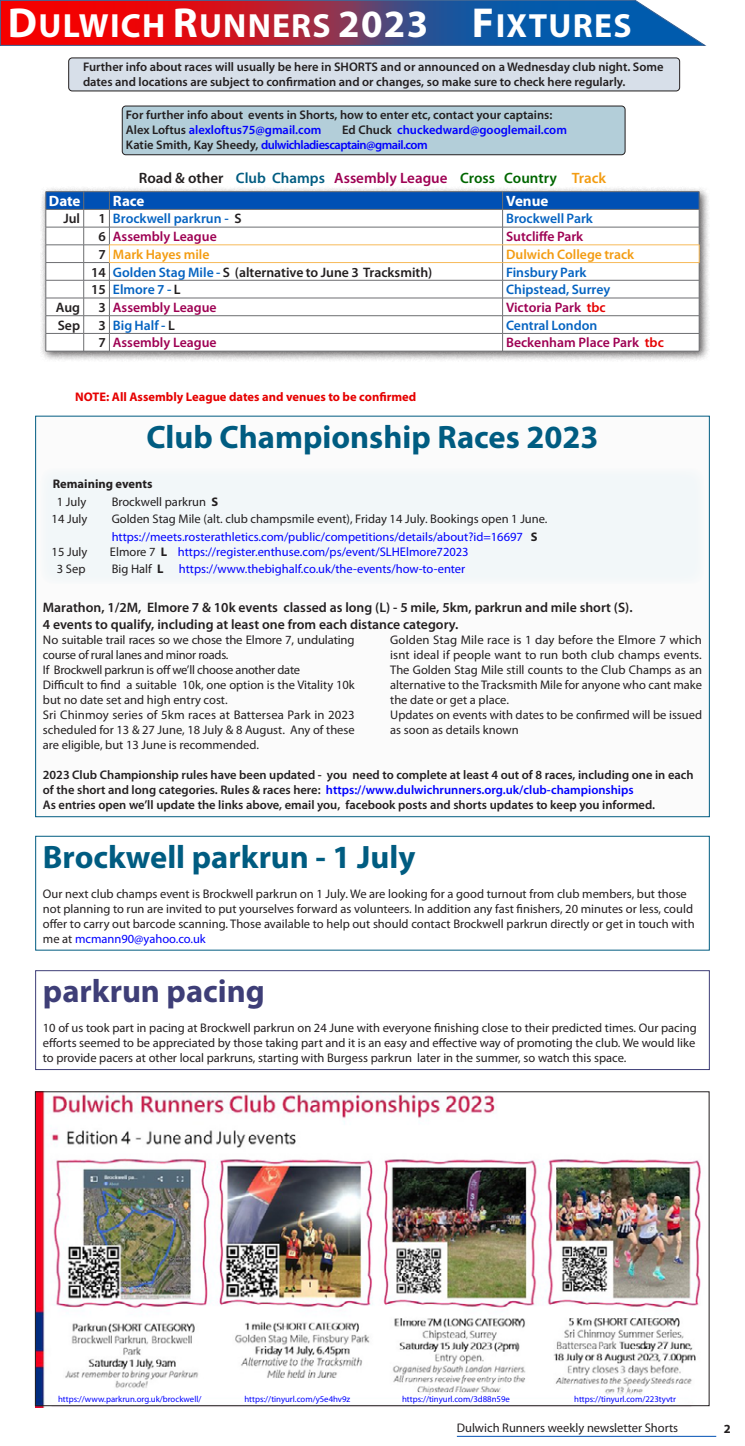
<style>
.page{position:relative;width:745px;height:1446px;background:#fff}
.page>*{position:absolute;margin:0;border:0;box-sizing:border-box;transform-origin:0 0}
.t1{font:700 33.62px "Myriad Pro";letter-spacing:.035em;color:#fff}
.t2{font:700 32.5px "Myriad Pro";color:#005c81}
.t3{font:700 32.5px "Myriad Pro";color:#3e3e77}
.t4{font:600 15px "Myriad Pro";color:#9e0153}
.t5{font:700 15px "Myriad Pro";color:#fff}
.t6{font:600 13.75px/17.5px "Myriad Pro";color:#231f20}
.t7{font:600 13.75px "Myriad Pro";color:#0563c1}
.t8{font:600 13.75px "Myriad Pro";color:#9e0153}
.t9{font:600 13.75px "Myriad Pro";color:#f39c12}
.t10{font:12.5px/15px "Myriad Pro";color:#231f20}
.t11{font:600 12.5px/15px "Myriad Pro";color:#231f20}
.t12{font:12.5px/17.5px "Myriad Pro";color:#00f}
.t13{font:600 12.5px/15px "Myriad Pro";letter-spacing:-.005em;color:#00f}
.t14{font:700 12.5px "Myriad Pro";color:#e60000}
.t15{font:700 12.5px "Myriad Pro";color:#231f20}
.t16{font:8.75px "Myriad Pro";color:#00f}
.s1{font-size:42px}
.s2{font-size:38.75px}
.s3{color:#00f}
.s4{color:#231f20}
.s5{color:#005c81}
.s6{color:#060}
.s7{color:#f39c12}
.s8{color:#0563c1}
.s9{color:#e60000}
.s10{font-weight:700}
.s11{font-weight:700;color:#231f20}
</style>
<div class="page">
<hr style="left:456px;top:1436px;width:259px;height:1px;background:#0050b4">
<div style="left:69px;top:58px;width:610px;height:33px;background:#d7dfe9;border-radius:4px"></div>
<div style="left:68px;top:58px;width:611px;height:33px;border:1px solid #231f20;border-radius:4px"></div>
<div style="left:122px;top:106px;width:502px;height:49px;background:#b3ced9;border-radius:4px"></div>
<div style="left:122px;top:106px;width:502px;height:49px;border:1px solid #231f20;border-radius:4px"></div>
<svg style="left:0;top:0;width:706px;height:46px;background:#7f3d62"></svg>
<div style="left:40px;top:187px;width:669px;height:175px;background:#231f20;opacity:.75"></div>
<svg style="left:46px;top:191px;width:653px;height:161px"></svg>
<hr style="left:109px;top:262px;width:393px;height:1px;background:#f7ba59">
<hr style="left:502px;top:262px;width:196px;height:1px;background:#f7ba59">
<div style="left:36px;top:416px;width:673px;height:401px;background:#fbfbfb"></div>
<div style="left:41px;top:468px;width:662px;height:116px;background:#f2f7f9;border-radius:12px"></div>
<img style="left:35px;top:1092px;width:674px;height:315px">
<div style="left:58px;top:1395px;width:146px;height:7px;background:#fff"></div>
<div style="left:35px;top:836px;width:674px;height:114px;border:1px solid #005c81"></div>
<div style="left:35px;top:970px;width:674px;height:99px;border:1px solid #3e3e77"></div>
<h1 class="t1" style="left:8px;top:4px;width:625px"><span class="s1">D</span>ULWICH <span class="s1">R</span>UNNERS <span class="s2">2023</span> <span class="s1">F</span>IXTURES</h1>
<p class="t11" style="left:83px;top:59px;width:581px">Further info about races will usually be here in SHORTS and or announced on a Wednesday club night. Some dates and locations are subject to confirmation and or changes, so make sure to check here regularly.</p>
<p class="t11" style="left:126px;top:107px;width:427px">For further info about events in Shorts, how to enter etc, contact your captains:<br>Alex Loftus <span class="s3">alexloftus75@gmail.com</span></p>
<p class="t13" style="left:126px;top:122px;width:442px;text-indent:216px"><span class="s4">Ed Chuck</span> chuckedward@googlemail.com<br><span class="s4">Katie Smith, Kay Sheedy,</span> dulwichladiescaptain@gmail.com</p>
<p class="t4" style="left:139px;top:168px;width:468px"><span class="s4">Road &amp; other</span> <span class="s5">Club Champs</span> Assembly League <span class="s6">Cross Country</span> <span class="s7">Track</span></p>
<p class="t5" style="left:49px;top:191px;width:33px">Date</p>
<p class="t5" style="left:113px;top:191px;width:33px">Race</p>
<p class="t5" style="left:506px;top:191px;width:44px">Venue</p>
<p class="t6" style="left:63px;top:210px;width:18px">Jul</p>
<p class="t7" style="left:98px;top:210px;width:144px"><span class="s4">1</span> Brockwell parkrun - <span class="s4">S</span></p>
<p class="t7" style="left:506px;top:210px;width:88px">Brockwell Park</p>
<p class="t8" style="left:98px;top:228px;width:120px"><span class="s4">6</span> Assembly League</p>
<p class="t8" style="left:506px;top:228px;width:79px">Sutcliffe Park</p>
<p class="t9" style="left:98px;top:245px;width:113px"><span class="s4">7</span> Mark Hayes mile</p>
<p class="t9" style="left:505px;top:245px;width:130px">Dulwich College track</p>
<p class="t6" style="left:91px;top:263px;width:342px">14 <span class="s8">Golden Stag Mile -</span> S (alternative to June 3 Tracksmith)</p>
<p class="t7" style="left:505px;top:263px;width:82px">Finsbury Park</p>
<p class="t7" style="left:91px;top:281px;width:91px"><span class="s4">15</span> Elmore 7 - <span class="s4">L</span></p>
<p class="t7" style="left:505px;top:281px;width:106px">Chipstead, Surrey</p>
<p class="t6" style="left:56px;top:298px;width:26px">Aug</p>
<p class="t8" style="left:98px;top:299px;width:120px"><span class="s4">3</span> Assembly League</p>
<p class="t8" style="left:505px;top:299px;width:101px">Victoria Park <span class="s9">tbc</span></p>
<p class="t6" style="left:58px;top:316px;width:24px">Sep</p>
<p class="t7" style="left:98px;top:316px;width:78px"><span class="s4">3</span> Big Half - <span class="s4">L</span></p>
<p class="t7" style="left:505px;top:316px;width:93px">Central London</p>
<p class="t8" style="left:98px;top:334px;width:120px"><span class="s4">7</span> Assembly League</p>
<p class="t8" style="left:505px;top:334px;width:159px">Beckenham Place Park <span class="s9">tbc</span></p>
<p class="t14" style="left:75px;top:389px;width:342px">NOTE: All Assembly League dates and venues to be confirmed</p>
<h2 class="t2" style="left:146px;top:416px;width:453px">Club Championship Races 2023</h2>
<p class="t15" style="left:53px;top:476px;width:101px">Remaining events</p>
<p class="t10" style="left:57px;top:494px;width:31px">1 July</p>
<p class="t10" style="left:112px;top:494px;width:108px">Brockwell parkrun <span class="s10">S</span></p>
<p class="t10" style="left:52px;top:511px;width:37px">14 July</p>
<p class="t12" style="left:112px;top:510px;width:437px"><span class="s4">Golden Stag Mile (alt. club champsmile event), Friday 14 July. Bookings open 1 June. </span>https://meets.rosterathletics.com/public/competitions/details/about?id=16697 <span class="s11">S</span></p>
<p class="t10" style="left:52px;top:544px;width:37px">15 July</p>
<p class="t12" style="left:110px;top:542px;width:360px"><span class="s4">Elmore 7</span> <span class="s11">L</span> https://register.enthuse.com/ps/event/SLHElmore72023</p>
<p class="t10" style="left:57px;top:561px;width:30px">3 Sep</p>
<p class="t12" style="left:112px;top:560px;width:355px"><span class="s4">Big Half</span> <span class="s11">L</span> https://www.thebighalf.co.uk/the-events/how-to-enter</p>
<p class="t6" style="left:43px;top:598px;width:591px">Marathon, 1/2M, Elmore 7 &amp; 10k events classed as long (L) - 5 mile, 5km, parkrun and mile short (S).<br>4 events to qualify, including at least one from each distance category.</p>
<p class="t10" style="left:43px;top:632px;width:313px">No suitable trail races so we chose the Elmore 7, undulating course of rural lanes and minor roads.<br>If Brockwell parkrun is off we’ll choose another date<br>Difficult to find a suitable 10k, one option is the Vitality 10k but no date set and high entry cost.<br>Sri Chinmoy series of 5km races at Battersea Park in 2023 scheduled for 13 &amp; 27 June, 18 July &amp; 8 August. Any of these are eligible, but 13 June is recommended.</p>
<p class="t10" style="left:390px;top:632px;width:313px">Golden Stag Mile race is 1 day before the Elmore 7 which isnt ideal if people want to run both club champs events.<br>The Golden Stag Mile still counts to the Club Champs as an alternative to the Tracksmith Mile for anyone who cant make the date or get a place.<br>Updates on events with dates to be confirmed will be issued as soon as details known</p>
<p class="t11" style="left:43px;top:767px;width:651px">2023 Club Championship rules have been updated - you need to complete at least 4 out of 8 races, including one in each of the short and long categories. Rules &amp; races here: <span class="s3">https://www.dulwichrunners.org.uk/club-championships<br></span>As entries open we’ll update the links above, email you, facebook posts and shorts updates to keep you informed.</p>
<h2 class="t2" style="left:43px;top:836px;width:374px">Brockwell parkrun - 1 July</h2>
<p class="t10" style="left:43px;top:886px;width:652px">Our next club champs event is Brockwell parkrun on 1 July. We are looking for a good turnout from club members, but those not planning to run are invited to put yourselves forward as volunteers. In addition any fast finishers, 20 minutes or less, could offer to carry out barcode scanning. Those available to help out should contact Brockwell parkrun directly or get in touch with me at <span class="s3">mcmann90@yahoo.co.uk</span></p>
<h2 class="t3" style="left:43px;top:970px;width:223px">parkrun pacing</h2>
<p class="t10" style="left:43px;top:1020px;width:655px;text-align:justify">10 of us took part in pacing at Brockwell parkrun on 24 June with everyone finishing close to their predicted times. Our pacing efforts seemed to be appreciated by those taking part and it is an easy and effective way of promoting the club. We would like to provide pacers at other local parkruns, starting with Burgess parkrun later in the summer, so watch this space.</p>
<p class="t16" style="left:58px;top:1394px;width:145px">https://www.parkrun.org.uk/brockwell/</p>
<p class="t16" style="left:244px;top:1394px;width:107px">https://tinyurl.com/y5e4hv9z</p>
<p class="t16" style="left:402px;top:1394px;width:109px">https://tinyurl.com/3d88n59e</p>
<p class="t16" style="left:573px;top:1394px;width:103px">https://tinyurl.com/223tyvtr</p>
<p class="t10" style="left:456px;top:1420px;width:223px">Dulwich Runners weekly newsletter Shorts</p>
<p class="t15" style="left:723px;top:1421px;width:8px">2</p>
</div>
